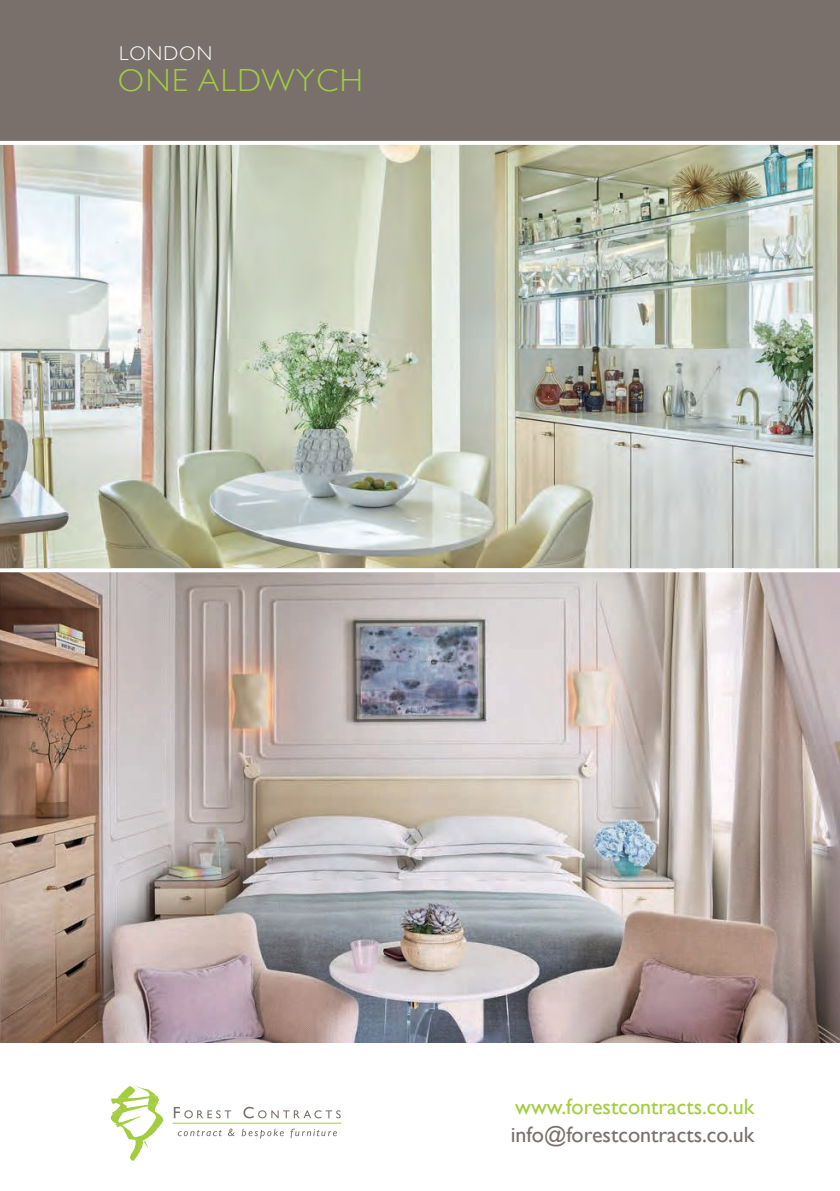
<style>
.page{position:relative;width:840px;height:1191px;background:#fff}
.page>*{position:absolute;margin:0;border:0;box-sizing:border-box;transform-origin:0 0}
.t1{font:300 32px "Gill Sans";letter-spacing:.05em;color:#a2cd41}
.t2{font:22px "Gill Sans";color:#79706b}
.t3{font:22px "Gill Sans";color:#a2cd41}
.t4{font:300 20px "Gill Sans";letter-spacing:.05em;color:#fff}
</style>
<div class="page">
<svg style="left:110px;top:1086px;width:53px;height:74px"></svg>
<svg style="left:174px;top:1106px;width:166px;height:12px"></svg>
<svg style="left:178px;top:1128px;width:159px;height:10px"></svg>
<hr style="left:172px;top:1122px;width:169px;height:1px;background:#a2cd41">
<div style="left:0;top:0;width:839px;height:142px;background:#79706b"></div>
<img style="left:0;top:145px;width:839px;height:423px">
<img style="left:0;top:572px;width:839px;height:470px">
<hr style="left:0;top:141px;width:839px;height:4px;background:#fff">
<svg style="left:0;top:568px;width:839px;height:1px"></svg>
<p class="t4" style="left:119px;top:37px;width:94px">LONDON</p>
<h1 class="t1" style="left:118px;top:56px;width:246px">ONE ALDWYCH</h1>
<p class="t3" style="left:515px;top:1094px;width:240px">www.forestcontracts.co.uk</p>
<p class="t2" style="left:510px;top:1122px;width:245px">info@forestcontracts.co.uk</p>
</div>
